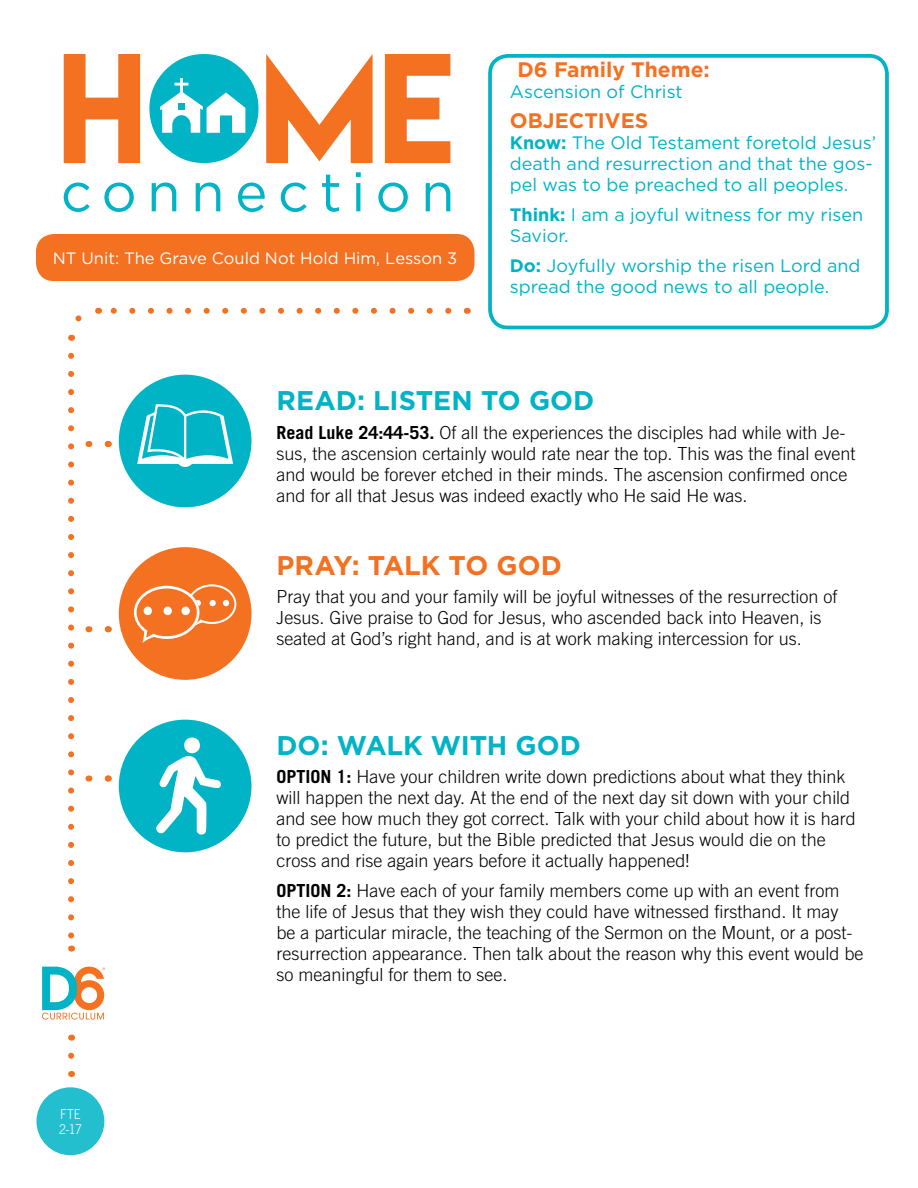
<style>
.page{position:relative;width:918px;height:1188px;background:#fff}
.page>*{position:absolute;margin:0;border:0;box-sizing:border-box;transform-origin:0 0}
.t1{font:700 27px "Gotham";letter-spacing:-.005em;color:#00b3c5}
.t2{font:700 27px "Gotham";letter-spacing:-.005em;color:#f37121}
.t3{font:700 21px "Gotham";color:#f37121}
.t4{font:300 18px/21px "Trade Gothic";color:#000}
.t5{font:18px/21px "Gotham";color:#00b3c5}
.t6{font:16.5px "Gotham";color:#fff}
.t7{font:300 13.5px/15px "Trade Gothic";color:#fff;scale:.9 1}
.s1{font-weight:700}
</style>
<div class="page">
<div style="left:119px;top:547px;width:133px;height:133px;background:#f37121;border-radius:50%"></div>
<svg style="left:134px;top:584px;width:102px;height:59px"></svg>
<div style="left:119px;top:720px;width:133px;height:132px;background:#00b3c5;border-radius:50%"></div>
<svg style="left:156px;top:737px;width:65px;height:98px"></svg>
<div style="left:119px;top:375px;width:133px;height:132px;background:#00b3c5;border-radius:50%"></div>
<svg style="left:137px;top:404px;width:96px;height:63px"></svg>
<svg style="left:104px;top:441px;width:5px;height:6px"></svg>
<svg style="left:104px;top:626px;width:5px;height:6px"></svg>
<svg style="left:104px;top:776px;width:5px;height:6px"></svg>
<svg style="left:68px;top:1052px;width:6px;height:4px"></svg>
<svg style="left:64px;top:54px;width:76px;height:109px"></svg>
<svg style="left:266px;top:54px;width:107px;height:109px"></svg>
<svg style="left:385px;top:54px;width:65px;height:109px"></svg>
<svg style="left:64px;top:183px;width:26px;height:29px"></svg>
<svg style="left:104px;top:183px;width:30px;height:29px"></svg>
<svg style="left:152px;top:183px;width:24px;height:28px"></svg>
<svg style="left:196px;top:183px;width:24px;height:28px"></svg>
<svg style="left:238px;top:183px;width:27px;height:29px"></svg>
<svg style="left:281px;top:183px;width:26px;height:29px"></svg>
<svg style="left:322px;top:175px;width:17px;height:37px"></svg>
<svg style="left:356px;top:172px;width:5px;height:39px"></svg>
<svg style="left:378px;top:183px;width:30px;height:29px"></svg>
<svg style="left:426px;top:183px;width:24px;height:28px"></svg>
<svg style="left:149px;top:54px;width:110px;height:109px"></svg>
<div style="left:36px;top:1087px;width:68px;height:68px;background:#24bfcf;border-radius:50%"></div>
<svg style="left:110px;top:308px;width:338px;height:6px"></svg>
<svg style="left:68px;top:356px;width:6px;height:583px"></svg>
<svg style="left:68px;top:315px;width:14px;height:26px"></svg>
<svg style="left:42px;top:967px;width:63px;height:53px"></svg>
<div style="left:36px;top:234px;width:438px;height:47px;background:#f37121;border-radius:18px"></div>
<div style="left:488px;top:54px;width:401px;height:275px;border:4px solid #00b3c5;border-radius:18px"></div>
<p class="t6" style="left:53px;top:249px;width:406px">NT Unit: The Grave Could Not Hold Him, Lesson 3</p>
<p class="t3" style="left:517px;top:58px;width:194px">D6 Family Theme:</p>
<p class="t5" style="left:510px;top:81px;width:174px">Ascension of Christ</p>
<p class="t3" style="left:510px;top:109px;width:140px">OBJECTIVES</p>
<p class="t5" style="left:510px;top:132px;width:368px"><span class="s1">Know:</span> The Old Testament foretold Jesus’ death and resurrection and that the gos&shy;pel was to be preached to all peoples.</p>
<p class="t5" style="left:510px;top:204px;width:355px"><span class="s1">Think:</span> I am a joyful witness for my risen<br>Savior.</p>
<p class="t5" style="left:510px;top:255px;width:352px"><span class="s1">Do:</span> Joyfully worship the risen Lord and spread the good news to all people.</p>
<h1 class="t1" style="left:276px;top:385px;width:319px">READ: LISTEN TO GOD</h1>
<p class="t4" style="left:276px;top:422px;width:581px"><span class="s1">Read Luke 24:44-53.</span> Of all the experiences the disciples had while with Je&shy;sus, the ascension certainly would rate near the top. This was the final event and would be forever etched in their minds. The ascension confirmed once and for all that Jesus was indeed exactly who He said He was.</p>
<h1 class="t2" style="left:276px;top:550px;width:287px">PRAY: TALK TO GOD</h1>
<p class="t4" style="left:276px;top:586px;width:563px">Pray that you and your family will be joyful witnesses of the resurrection of<br>Jesus. Give praise to God for Jesus, who ascended back into Heaven, is seated at God’s right hand, and is at work making intercession for us.</p>
<h1 class="t1" style="left:276px;top:730px;width:306px">DO: WALK WITH GOD</h1>
<p class="t7" style="left:59px;top:1106px;width:27px">FTE<br>2-17</p>
<p class="t4" style="left:276px;top:766px;width:581px"><span class="s1">OPTION 1:</span> Have your children write down predictions about what they think will happen the next day. At the end of the next day sit down with your child and see how much they got correct. Talk with your child about how it is hard to predict the future, but the Bible predicted that Jesus would die on the cross and rise again years before it actually happened!</p>
<p class="t4" style="left:276px;top:880px;width:589px"><span class="s1">OPTION 2:</span> Have each of your family members come up with an event from the life of Jesus that they wish they could have witnessed firsthand. It may<br>be a particular miracle, the teaching of the Sermon on the Mount, or a post&shy;resurrection appearance. Then talk about the reason why this event would be so meaningful for them to see.</p>
</div>
